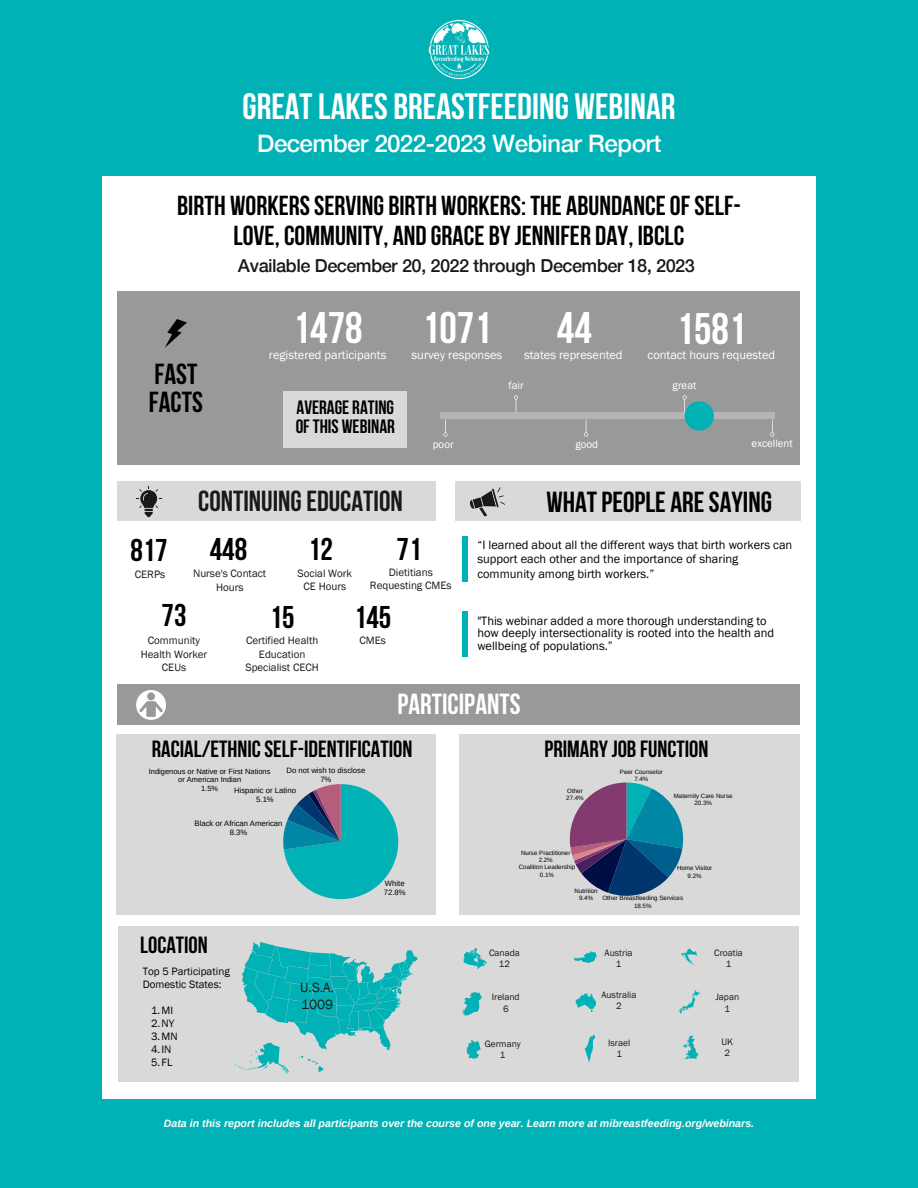
<style>
.page{position:relative;width:918px;height:1188px;background:#00b2b5}
.page>*{position:absolute;margin:0;border:0;box-sizing:border-box;transform-origin:0 0}
.t1{font:700 43.95px "Bebas Neue";color:#fff}
.t2{font:700 36.45px "Bebas Neue";color:#fff}
.t3{font:700 31.35px "Bebas Neue";color:#000}
.t4{font:700 28.95px/27.9px "Bebas Neue";color:#000}
.t5{font:700 28.95px "Bebas Neue";color:#191919}
.t6{font:700 28.95px "Bebas Neue";color:#fff}
.t7{font:700 27.3px/29.2px "Bebas Neue";color:#000;text-align:center}
.t8{font:500 24.6px "Helvetica";color:#fff}
.t9{font:700 23.4px "Bebas Neue";color:#000}
.t10{font:700 19.2px/18.6px "Bebas Neue";color:#000}
.t11{font:500 18.3px "Helvetica";color:#191919}
.t12{font:13.8px/16.5px "Franklin Gothic";color:#191919}
.t13{font:12.45px/12.5px "Franklin Gothic";color:#000}
.t14{font:12.3px "Franklin Gothic";color:#fff}
.t15{font:10.95px/13.4px "Franklin Gothic";color:#191919;text-align:center}
.t16{font:10.95px/12.9px "Franklin Gothic";color:#000}
.t17{font:10.95px "Franklin Gothic";color:#fff}
.t18{font:italic 700 10.65px "Arimo";color:#fff}
.t19{font:9.45px/11.1px "Franklin Gothic";color:#191919;text-align:center}
.t20{font:7.65px/9px "Arimo";color:#000;text-align:center}
.t21{font:7.5px/8.7px "Arimo";color:#000;text-align:center}
.t22{font:6.15px/7.2px "Arimo";color:#000;text-align:center}
</style>
<div class="page">
<div style="left:103px;top:176px;width:713px;height:923px;background:#fff"></div>
<div style="left:118px;top:291px;width:682px;height:174px;background:#999"></div>
<svg style="left:165px;top:319px;width:22px;height:29px"></svg>
<div style="left:284px;top:391px;width:123px;height:57px;background:#d9d9d9"></div>
<svg style="left:443px;top:419px;width:4px;height:18px"></svg>
<svg style="left:514px;top:395px;width:4px;height:18px"></svg>
<svg style="left:584px;top:419px;width:4px;height:18px"></svg>
<svg style="left:683px;top:395px;width:4px;height:18px"></svg>
<div style="left:440px;top:413px;width:334px;height:6px;background:#b5b5b5"></div>
<div style="left:685px;top:401px;width:29px;height:30px;background:#00b2b5;border-radius:50%"></div>
<svg style="left:770px;top:419px;width:4px;height:18px"></svg>
<div style="left:118px;top:482px;width:318px;height:39px;background:#d9d9d9"></div>
<svg style="left:136px;top:486px;width:25px;height:31px"></svg>
<div style="left:117px;top:735px;width:319px;height:180px;background:#d9d9d9"></div>
<div style="left:463px;top:536px;width:5px;height:46px;background:#00b2b5"></div>
<div style="left:455px;top:482px;width:345px;height:39px;background:#d9d9d9"></div>
<svg style="left:470px;top:487px;width:35px;height:29px"></svg>
<div style="left:118px;top:685px;width:682px;height:40px;background:#999"></div>
<svg style="left:136px;top:690px;width:30px;height:30px"></svg>
<div style="left:459px;top:735px;width:340px;height:180px;background:#d9d9d9"></div>
<svg style="left:570px;top:783px;width:113px;height:113px"></svg>
<div style="left:118px;top:926px;width:680px;height:156px;background:#d9d9d9"></div>
<svg style="left:234px;top:942px;width:183px;height:131px"></svg>
<div style="left:463px;top:611px;width:5px;height:46px;background:#00b2b5"></div>
<svg style="left:283px;top:784px;width:115px;height:115px"></svg>
<img style="left:428px;top:19px;width:62px;height:61px">
<svg style="left:462px;top:992px;width:20px;height:24px"></svg>
<svg style="left:463px;top:948px;width:24px;height:20px"></svg>
<svg style="left:466px;top:1040px;width:15px;height:19px"></svg>
<svg style="left:576px;top:993px;width:20px;height:19px"></svg>
<svg style="left:585px;top:1035px;width:10px;height:27px"></svg>
<svg style="left:681px;top:948px;width:16px;height:18px"></svg>
<svg style="left:683px;top:1035px;width:16px;height:24px"></svg>
<svg style="left:574px;top:951px;width:23px;height:12px"></svg>
<svg style="left:678px;top:990px;width:23px;height:24px"></svg>
<h2 class="t2" style="left:242px;top:91px;width:435px">GREATLAKES BREASTFEEDING WEBINAR</h2>
<h3 class="t8" style="left:257px;top:135px;width:406px">December 2022-2023 Webinar Report</h3>
<h3 class="t7" style="left:177px;top:194px;width:565px">BIRTH WORKERSSERVING BIRTH WORKERS: THE ABUNDANCEOFSELF-<br>LOVE, COMMUNITY, AND GRACE BYJENNIFER DAY, IBCLC</h3>
<h3 class="t11" style="left:238px;top:258px;width:458px">Available December 20, 2022 through December 18, 2023</h3>
<h3 class="t4" style="left:149px;top:363px;width:55px">FAST<br>FACTS</h3>
<h1 class="t1" style="left:293px;top:310px;width:71px">1478</h1>
<p class="t14" style="left:269px;top:348px;width:119px">registered participants</p>
<h3 class="t10" style="left:296px;top:400px;width:101px">AVERAGE RATING<br>OFTHIS WEBINAR</h3>
<h1 class="t1" style="left:422px;top:310px;width:71px">1071</h1>
<p class="t14" style="left:412px;top:348px;width:92px">survey responses</p>
<h1 class="t1" style="left:557px;top:310px;width:36px">44</h1>
<p class="t14" style="left:524px;top:348px;width:100px">states represented</p>
<p class="t17" style="left:433px;top:438px;width:22px">poor</p>
<p class="t17" style="left:508px;top:379px;width:17px">fair</p>
<p class="t17" style="left:575px;top:438px;width:24px">good</p>
<h1 class="t1" style="left:677px;top:311px;width:71px">1581</h1>
<p class="t14" style="left:648px;top:348px;width:129px">contact hours requested</p>
<p class="t17" style="left:673px;top:379px;width:25px">great</p>
<p class="t17" style="left:752px;top:437px;width:43px">excellent</p>
<h3 class="t5" style="left:198px;top:489px;width:206px">CONTINUINGEDUCATION</h3>
<h3 class="t4" style="left:546px;top:491px;width:227px">WHATPEOPLE ARESAYING</h3>
<h3 class="t3" style="left:130px;top:537px;width:39px">817</h3>
<h3 class="t3" style="left:210px;top:536px;width:39px">448</h3>
<h3 class="t3" style="left:308px;top:536px;width:26px">12</h3>
<h3 class="t3" style="left:397px;top:536px;width:26px">71</h3>
<p class="t15" style="left:135px;top:567px;width:32px">CERPs</p>
<p class="t15" style="left:193px;top:567px;width:75px">Nurse's Contact<br>Hours</p>
<p class="t15" style="left:298px;top:566px;width:56px">Social Work<br>CE Hours</p>
<p class="t15" style="left:370px;top:565px;width:83px">Dietitians<br>Requesting CMEs</p>
<h3 class="t3" style="left:162px;top:603px;width:26px">73</h3>
<h3 class="t3" style="left:270px;top:604px;width:26px">15</h3>
<h3 class="t3" style="left:354px;top:604px;width:39px">145</h3>
<p class="t15" style="left:141px;top:634px;width:68px">Community<br>Health Worker<br>CEUs</p>
<p class="t15" style="left:245px;top:634px;width:75px">Certified Health<br>Education<br>Specialist CECH</p>
<p class="t15" style="left:359px;top:634px;width:28px">CMEs</p>
<p class="t13" style="left:477px;top:537px;width:317px;line-height:14.5px">“I learned about all the different ways that birth workers can support each other and the importance of sharing community among birth workers.”</p>
<p class="t13" style="left:477px;top:614px;width:298px">"This webinar added a more thorough understanding to how deeply intersectionality is rooted into the health and wellbeing of populations.”</p>
<h3 class="t6" style="left:397px;top:692px;width:125px">PARTICIPANTS</h3>
<h3 class="t9" style="left:152px;top:740px;width:262px">RACIAL/ETHNICSELF-IDENTIFICATION</h3>
<p class="t20" style="left:286px;top:766px;width:80px">Do not wish to disclose<br>7%</p>
<p class="t20" style="left:234px;top:785px;width:63px;line-height:9.8px">Hispanic or Latino<br>5.1%</p>
<p class="t21" style="left:149px;top:767px;width:123px">Indigenous or Native or First Nations or American Indian<br>1.5%</p>
<p class="t20" style="left:195px;top:819px;width:89px">Black or African American<br>8.3%</p>
<h3 class="t9" style="left:545px;top:740px;width:165px">PRIMARYJOB FUNCTION</h3>
<p class="t22" style="left:620px;top:768px;width:44px">Peer Counselor<br>7.4%</p>
<p class="t22" style="left:566px;top:787px;width:19px;text-align:left">Other<br>27.4%</p>
<p class="t22" style="left:674px;top:791px;width:60px;line-height:7.8px">Maternity Care Nurse<br>20.3%</p>
<h3 class="t9" style="left:140px;top:936px;width:69px">LOCATION</h3>
<p class="t16" style="left:143px;top:965px;width:88px">Top 5 Participating<br>Domestic States:</p>
<p class="t16" style="left:151px;top:1004px;width:28px">1.MI<br>2.NY<br>3.MN<br>4.IN<br>5.FL</p>
<p class="t12" style="left:300px;top:979px;width:35px">U.S.A.<br>1009</p>
<p class="t20" style="left:384px;top:879px;width:23px;text-align:left">White<br>72.8%</p>
<p class="t22" style="left:519px;top:850px;width:58px">Nurse Practitioner<br>2.2%<br>Coalition Leadership</p>
<p class="t22" style="left:540px;top:871px;width:16px">0.1%</p>
<p class="t22" style="left:677px;top:865px;width:37px">Home Visitor<br>9.2%</p>
<p class="t19" style="left:489px;top:947px;width:32px">Canada<br>12</p>
<p class="t19" style="left:492px;top:992px;width:29px">Ireland<br>6</p>
<p class="t19" style="left:485px;top:1038px;width:38px">Germany<br>1</p>
<p class="t22" style="left:575px;top:887px;width:25px">Nutrition<br>9.4%</p>
<p class="t22" style="left:602px;top:894px;width:82px;line-height:7.8px">Other Breastfeeding Services<br>18.5%</p>
<p class="t19" style="left:605px;top:947px;width:29px">Austria<br>1</p>
<p class="t19" style="left:601px;top:989px;width:37px">Australia<br>2</p>
<p class="t19" style="left:608px;top:1037px;width:24px">Israel<br>1</p>
<p class="t19" style="left:714px;top:947px;width:30px">Croatia<br>1</p>
<p class="t19" style="left:715px;top:992px;width:25px">Japan<br>1</p>
<p class="t19" style="left:721px;top:1036px;width:13px">UK<br>2</p>
<p class="t18" style="left:164px;top:1117px;width:592px">Data in this report includes all participants over the course of one year. Learn more at mibreastfeeding.org/webinars.</p>
</div>
